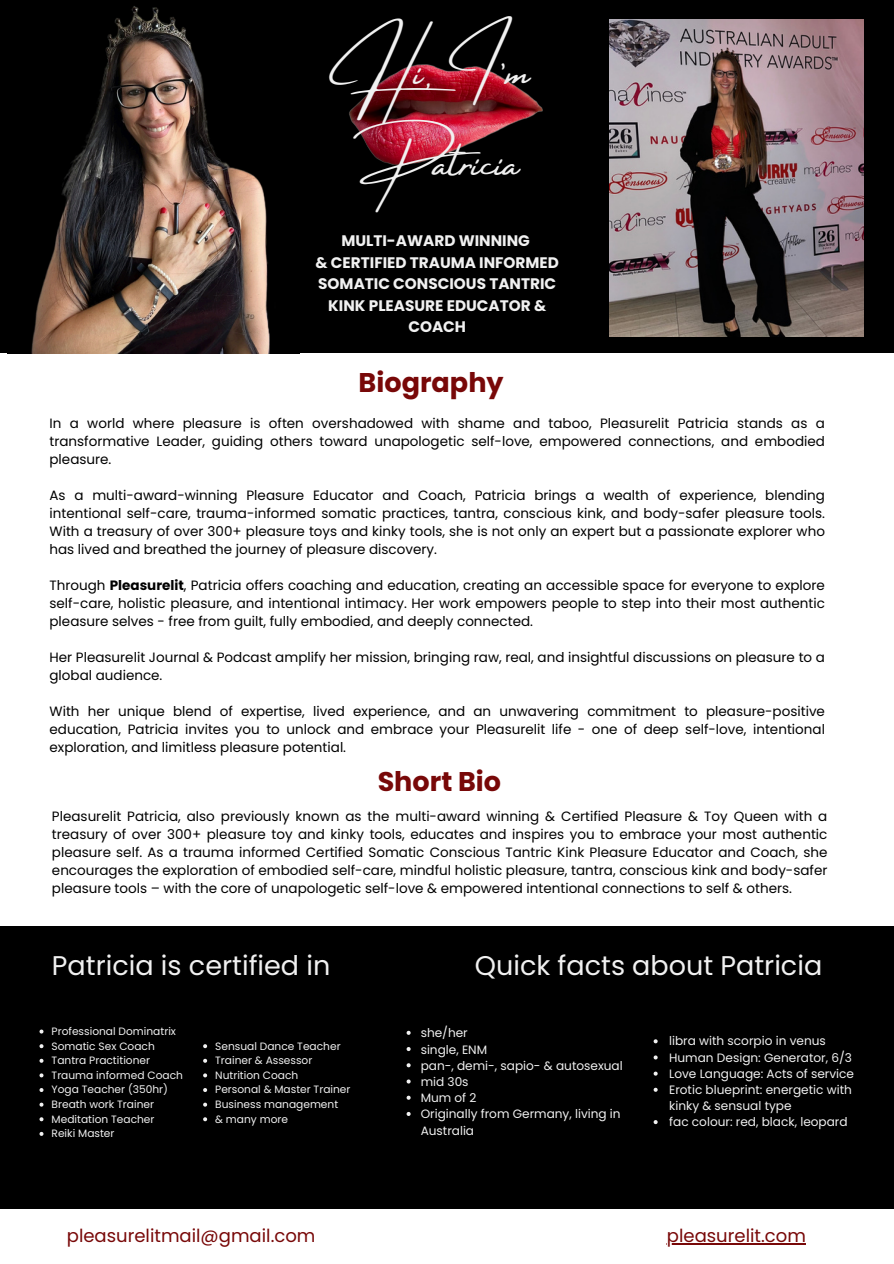
<style>
.page{position:relative;width:894px;height:1264px;background:#fff}
.page>*{position:absolute;margin:0;border:0;box-sizing:border-box;transform-origin:0 0}
.t1{font:45.45px "Amsterdam Four";color:#f1f1f1}
.t2{font:45.3px "Amsterdam Four";color:#f1f1f1}
.t3{font:27px "Poppins";color:#f1f1f1}
.t4{font:700 27px "Poppins";color:#780808}
.t5{font:18px "Poppins";color:#780808}
.t6{font:17.55px "Poppins";color:#780808}
.t7{font:700 15.3px/21.3px "Poppins";color:#f1f1f1;text-align:center}
.t8{font:13.5px/18px "Poppins";color:#000;text-align:justify}
.t9{font:12.15px/16.2px "Poppins";color:#f1f1f1}
.t10{font:10.65px "Poppins";color:#f1f1f1}
.s1{font-weight:700}
</style>
<div class="page">
<div style="left:0;top:0;width:893px;height:1263px;background:#000"></div>
<div style="left:0;top:353px;width:893px;height:572px;background:#fff"></div>
<img style="left:609px;top:19px;width:254px;height:317px">
<div style="left:0;top:1209px;width:893px;height:54px;background:#fff"></div>
<img style="left:349px;top:64px;width:194px;height:101px">
<img style="left:31px;top:6px;width:239px;height:347px">
<hr style="left:666px;top:1242px;width:139px;height:2px;background:#780808">
<svg style="left:39px;top:1029px;width:4px;height:4px"></svg>
<svg style="left:39px;top:1044px;width:4px;height:4px"></svg>
<svg style="left:39px;top:1058px;width:4px;height:4px"></svg>
<svg style="left:39px;top:1073px;width:4px;height:4px"></svg>
<svg style="left:39px;top:1102px;width:4px;height:4px"></svg>
<svg style="left:39px;top:1117px;width:4px;height:4px"></svg>
<svg style="left:39px;top:1131px;width:4px;height:4px"></svg>
<svg style="left:653px;top:1039px;width:4px;height:4px"></svg>
<svg style="left:653px;top:1055px;width:4px;height:4px"></svg>
<svg style="left:653px;top:1071px;width:4px;height:4px"></svg>
<svg style="left:653px;top:1087px;width:4px;height:4px"></svg>
<svg style="left:653px;top:1120px;width:4px;height:4px"></svg>
<svg style="left:203px;top:1044px;width:4px;height:4px"></svg>
<svg style="left:203px;top:1058px;width:4px;height:4px"></svg>
<svg style="left:203px;top:1073px;width:4px;height:4px"></svg>
<svg style="left:203px;top:1088px;width:4px;height:3px"></svg>
<svg style="left:203px;top:1102px;width:4px;height:4px"></svg>
<svg style="left:203px;top:1117px;width:4px;height:4px"></svg>
<svg style="left:406px;top:1030px;width:4px;height:4px"></svg>
<svg style="left:406px;top:1047px;width:4px;height:4px"></svg>
<svg style="left:406px;top:1063px;width:4px;height:4px"></svg>
<svg style="left:406px;top:1079px;width:4px;height:4px"></svg>
<svg style="left:406px;top:1095px;width:4px;height:4px"></svg>
<svg style="left:406px;top:1111px;width:4px;height:4px"></svg>
<p class="t1" style="left:344px;top:46px;width:188px">Hi, I’m</p>
<p class="t2" style="left:372px;top:138px;width:148px">Patricia</p>
<h2 class="t7" style="left:315px;top:230px;width:245px">MULTI-AWARD WINNING<br>&amp; CERTIFIED TRAUMA INFORMED<br>SOMATIC CONSCIOUS TANTRIC<br>KINK PLEASURE EDUCATOR &amp;<br>COACH</h2>
<p class="t4" style="left:358px;top:364px;width:146px">Biography</p>
<p class="t8" style="left:49px;top:414px;width:776px">In a world where pleasure is often overshadowed with shame and taboo, Pleasurelit Patricia stands as a transformative Leader, guiding others toward unapologetic self-love, empowered connections, and embodied pleasure.</p>
<p class="t8" style="left:49px;top:486px;width:776px">As a multi-award-winning Pleasure Educator and Coach, Patricia brings a wealth of experience, blending intentional self-care, trauma-informed somatic practices, tantra, conscious kink, and body-safer pleasure tools.<br>With a treasury of over 300+ pleasure toys and kinky tools, she is not only an expert but a passionate explorer who has lived and breathed the journey of pleasure discovery.</p>
<p class="t8" style="left:49px;top:576px;width:776px">Through <span class="s1">Pleasurelit</span>, Patricia offers coaching and education, creating an accessible space for everyone to explore self-care, holistic pleasure, and intentional intimacy. Her work empowers people to step into their most authentic pleasure selves - free from guilt, fully embodied, and deeply connected.</p>
<p class="t8" style="left:49px;top:648px;width:776px">Her Pleasurelit Journal &amp; Podcast amplify her mission, bringing raw, real, and insightful discussions on pleasure to a global audience.</p>
<p class="t8" style="left:49px;top:702px;width:776px">With her unique blend of expertise, lived experience, and an unwavering commitment to pleasure-positive education, Patricia invites you to unlock and embrace your Pleasurelit life - one of deep self-love, intentional exploration, and limitless pleasure potential.</p>
<h5 class="t4" style="left:377px;top:762px;width:125px">Short Bio</h5>
<h4 class="t8" style="left:52px;top:806px;width:776px">Pleasurelit Patricia, also previously known as the multi-award winning &amp; Certified Pleasure &amp; Toy Queen with a treasury of over 300+ pleasure toy and kinky tools, educates and inspires you to embrace your most authentic pleasure self. As a trauma informed Certified Somatic Conscious Tantric Kink Pleasure Educator and Coach, she encourages the exploration of embodied self-care, mindful holistic pleasure, tantra, conscious kink and body-safer pleasure tools – with the core of unapologetic self-love &amp; empowered intentional connections to self &amp; others.</h4>
<p class="t3" style="left:52px;top:946px;width:280px">Patricia is certified in</p>
<p class="t10" style="left:52px;top:1023px;width:126px">Professional Dominatrix</p>
<h2 class="t10" style="left:52px;top:1038px;width:105px">Somatic Sex Coach</h2>
<p class="t10" style="left:52px;top:1052px;width:100px">Tantra Practitioner</p>
<h3 class="t10" style="left:52px;top:1067px;width:133px">Trauma informed Coach</h3>
<h3 class="t10" style="left:52px;top:1082px;width:118px">Yoga Teacher (350hr)</h3>
<p class="t10" style="left:52px;top:1096px;width:104px">Breath work Trainer</p>
<p class="t10" style="left:52px;top:1111px;width:104px">Meditation Teacher</p>
<p class="t10" style="left:52px;top:1125px;width:64px">Reiki Master</p>
<p class="t10" style="left:215px;top:1038px;width:127px">Sensual Dance Teacher</p>
<p class="t10" style="left:215px;top:1052px;width:99px">Trainer &amp; Assessor</p>
<p class="t10" style="left:215px;top:1067px;width:85px">Nutrition Coach</p>
<p class="t10" style="left:215px;top:1082px;width:137px">Personal &amp; Master Trainer</p>
<p class="t10" style="left:215px;top:1096px;width:124px">Business management</p>
<p class="t10" style="left:215px;top:1111px;width:74px">&amp; many more</p>
<p class="t3" style="left:474px;top:946px;width:349px">Quick facts about Patricia</p>
<p class="t9" style="left:420px;top:1024px;width:49px">she/her</p>
<p class="t9" style="left:420px;top:1041px;width:68px">single, ENM</p>
<p class="t9" style="left:420px;top:1057px;width:203px">pan-, demi-, sapio- &amp; autosexual</p>
<p class="t9" style="left:420px;top:1073px;width:49px">mid 30s</p>
<p class="t9" style="left:420px;top:1089px;width:57px">Mum of 2</p>
<p class="t9" style="left:420px;top:1106px;width:201px">Originally from Germany, living in<br>Australia</p>
<p class="t9" style="left:669px;top:1033px;width:158px">libra with scorpio in venus</p>
<p class="t9" style="left:669px;top:1049px;width:184px">Human Design: Generator, 6/3</p>
<p class="t9" style="left:669px;top:1065px;width:186px">Love Language: Acts of service</p>
<p class="t9" style="left:669px;top:1081px;width:184px">Erotic blueprint: energetic with kinky &amp; sensual type</p>
<p class="t9" style="left:669px;top:1113px;width:180px">fac colour: red, black, leopard</p>
<h1 class="t6" style="left:21px;top:1215px;width:97px">Web traffic</h1>
<p class="t6" style="left:137px;top:1216px;width:77px">Insta SLP</p>
<p class="t6" style="left:230px;top:1216px;width:110px">YouTube SLP</p>
<p class="t5" style="left:67px;top:1222px;width:250px">pleasurelitmail@gmail.com</p>
<p class="t5" style="left:666px;top:1222px;width:140px">pleasurelit.com</p>
</div>
